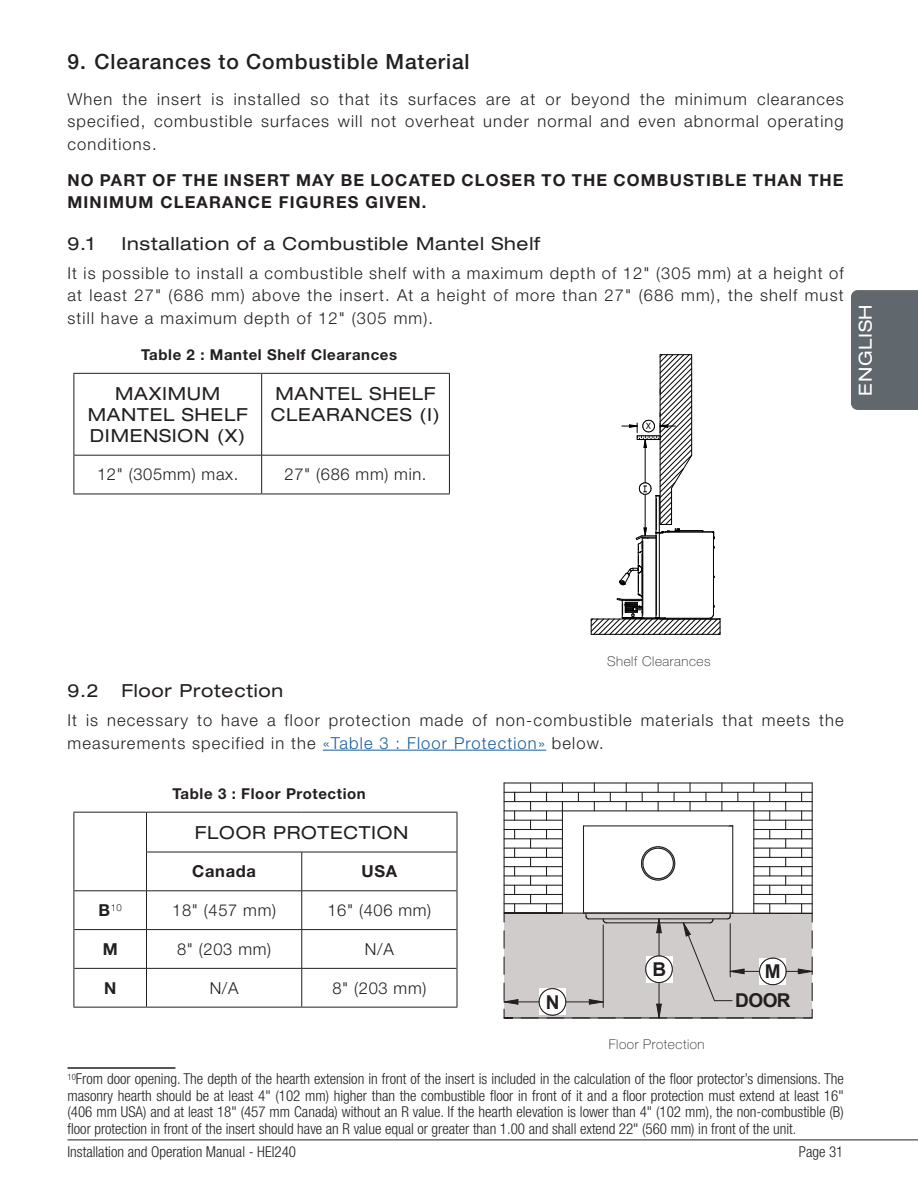
<style>
.page{position:relative;width:918px;height:1188px;background:#fff}
.page>*{position:absolute;margin:0;border:0;box-sizing:border-box;transform-origin:0 0}
.t1{font:500 21px "Helvetica Neue LT Std";letter-spacing:.04em;color:#231f20}
.t2{font:700 19.05px/29.2px "Arial";color:#231f20}
.Titre_Tableau_Centré{font:expanded 18px/21px "Helvetica Neue LT Std";letter-spacing:.04em;color:#231f20;text-align:center}
.t3{font:expanded 18px "Helvetica Neue LT Std";letter-spacing:.04em;color:#fff}
.Standard_Espacé{font:300 16.5px/22.5px "Helvetica Neue LT Std";letter-spacing:.07em;color:#231f20;text-align:justify}
.Standard_Espacé-2{font:700 16.5px/22.5px "Helvetica Neue LT Std";letter-spacing:.07em;color:#231f20}
.Texte_Tableau_centré{font:300 16.5px "Helvetica Neue LT Std";letter-spacing:.04em;color:#231f20}
.Texte_Tableau_centré-2{font:700 16.5px "Helvetica Neue LT Std";letter-spacing:.04em;color:#231f20}
.Note_de_bas_de_page{font:300 condensed 15px/16.5px "Helvetica Neue LT Std";color:#231f20;text-align:justify}
.t4{font:700 15px "Helvetica Neue LT Std";letter-spacing:.04em;color:#231f20}
.t5{font:100 13.5px "Helvetica Neue LT Std";letter-spacing:.04em;color:#231f20}
.Texte_Tableau_centré-3{font:300 9.6px "Helvetica Neue LT Std";color:#231f20}
.t6{font:9.3px "Myriad Pro";color:#000}
.t7{font:9.15px "Myriad Pro";color:#000}
.s1{color:#175d9e}
.s2{font-weight:700;font-size:16.5px}
</style>
<div class="page">
<hr style="left:68px;top:1140px;width:850px;height:1px;background:#231f20">
<div style="left:851px;top:290px;width:67px;height:120px;background:#60676d"></div>
<hr style="left:323px;top:750px;width:223px;height:1px;background:#175d9e">
<hr style="left:74px;top:373px;width:188px;height:1px;background:#231f20">
<hr style="left:74px;top:374px;width:1px;height:81px;background:#231f20">
<hr style="left:262px;top:373px;width:188px;height:1px;background:#231f20">
<hr style="left:449px;top:374px;width:1px;height:81px;background:#231f20">
<hr style="left:74px;top:455px;width:1px;height:39px;background:#231f20">
<hr style="left:449px;top:455px;width:1px;height:39px;background:#231f20">
<hr style="left:74px;top:494px;width:188px;height:1px;background:#231f20">
<hr style="left:262px;top:494px;width:188px;height:1px;background:#231f20">
<hr style="left:261px;top:374px;width:1px;height:81px;background:#231f20">
<hr style="left:74px;top:455px;width:188px;height:1px;background:#231f20">
<hr style="left:262px;top:455px;width:187px;height:1px;background:#231f20">
<hr style="left:261px;top:455px;width:1px;height:39px;background:#231f20">
<svg style="left:590px;top:354px;width:131px;height:281px"></svg>
<hr style="left:146px;top:813px;width:1px;height:39px;background:#231f20">
<hr style="left:146px;top:852px;width:156px;height:1px;background:#231f20">
<hr style="left:146px;top:852px;width:1px;height:39px;background:#231f20">
<hr style="left:302px;top:852px;width:155px;height:1px;background:#231f20">
<hr style="left:301px;top:852px;width:1px;height:39px;background:#231f20">
<hr style="left:74px;top:891px;width:73px;height:1px;background:#231f20">
<hr style="left:147px;top:891px;width:155px;height:1px;background:#231f20">
<hr style="left:146px;top:891px;width:1px;height:38px;background:#231f20">
<hr style="left:302px;top:891px;width:155px;height:1px;background:#231f20">
<hr style="left:301px;top:891px;width:1px;height:38px;background:#231f20">
<hr style="left:74px;top:929px;width:73px;height:1px;background:#231f20">
<hr style="left:147px;top:929px;width:155px;height:1px;background:#231f20">
<hr style="left:146px;top:930px;width:1px;height:38px;background:#231f20">
<hr style="left:302px;top:929px;width:155px;height:1px;background:#231f20">
<hr style="left:301px;top:930px;width:1px;height:38px;background:#231f20">
<hr style="left:74px;top:968px;width:73px;height:1px;background:#231f20">
<hr style="left:147px;top:968px;width:155px;height:1px;background:#231f20">
<hr style="left:146px;top:969px;width:1px;height:38px;background:#231f20">
<hr style="left:302px;top:968px;width:155px;height:1px;background:#231f20">
<hr style="left:301px;top:969px;width:1px;height:38px;background:#231f20">
<hr style="left:74px;top:812px;width:73px;height:1px;background:#231f20">
<hr style="left:74px;top:813px;width:1px;height:39px;background:#231f20">
<hr style="left:74px;top:852px;width:1px;height:39px;background:#231f20">
<hr style="left:147px;top:812px;width:155px;height:1px;background:#231f20">
<hr style="left:302px;top:812px;width:155px;height:1px;background:#231f20">
<hr style="left:457px;top:813px;width:1px;height:39px;background:#231f20">
<hr style="left:457px;top:852px;width:1px;height:39px;background:#231f20">
<hr style="left:74px;top:891px;width:1px;height:39px;background:#231f20">
<hr style="left:457px;top:891px;width:1px;height:39px;background:#231f20">
<hr style="left:74px;top:930px;width:1px;height:38px;background:#231f20">
<hr style="left:457px;top:930px;width:1px;height:38px;background:#231f20">
<hr style="left:74px;top:968px;width:1px;height:39px;background:#231f20">
<hr style="left:457px;top:968px;width:1px;height:39px;background:#231f20">
<hr style="left:74px;top:1007px;width:73px;height:1px;background:#231f20">
<hr style="left:147px;top:1007px;width:155px;height:1px;background:#231f20">
<hr style="left:302px;top:1007px;width:155px;height:1px;background:#231f20">
<hr style="left:504px;top:782px;width:308px;height:2px;background:#231f20">
<svg style="left:503px;top:783px;width:310px;height:236px"></svg>
<hr style="left:68px;top:1067px;width:108px;height:2px;background:#231f20">
<p class="t1" style="left:68px;top:49px;width:404px">9. Clearances to Combustible Material</p>
<p class="Standard_Espacé" style="left:68px;top:88px;width:778px">When the insert is installed so that its surfaces are at or beyond the minimum clearances specified, combustible surfaces will not overheat under normal and even abnormal operating conditions.</p>
<p class="Standard_Espacé-2" style="left:68px;top:168px;width:778px">NO PART OF THE INSERT MAY BE LOCATED CLOSER TO THE COMBUSTIBLE THAN THE<br>MINIMUM CLEARANCE FIGURES GIVEN.</p>
<p class="Titre_Tableau_Centré" style="left:68px;top:233px;width:29px">9.1</p>
<p class="Titre_Tableau_Centré" style="left:122px;top:233px;width:420px">Installation of a Combustible Mantel Shelf</p>
<p class="Standard_Espacé" style="left:68px;top:262px;width:778px">It is possible to install a combustible shelf with a maximum depth of 12" (305 mm) at a height of at least 27" (686 mm) above the insert. At a height of more than 27" (686 mm), the shelf must still have a maximum depth of 12" (305 mm).</p>
<p class="t4" style="left:141px;top:346px;width:258px">Table 2 : Mantel Shelf Clearances</p>
<p class="Titre_Tableau_Centré" style="left:88px;top:382px;width:161px">MAXIMUM<br>MANTEL SHELF<br>DIMENSION (X)</p>
<p class="Titre_Tableau_Centré" style="left:271px;top:382px;width:171px;text-align:left">MANTEL SHELF<br>CLEARANCES (I)</p>
<p class="Texte_Tableau_centré" style="left:97px;top:465px;width:143px">12" (305mm) max.</p>
<p class="Texte_Tableau_centré" style="left:285px;top:465px;width:143px">27" (686 mm) min.</p>
<p class="t6" style="left:646px;top:420px;width:7px">X</p>
<p class="t7" style="left:644px;top:483px;width:4px">I</p>
<p class="t3" style="left:854px;top:396px;width:93px;rotate:-90deg">ENGLISH</p>
<p class="t5" style="left:607px;top:654px;width:105px">Shelf Clearances</p>
<p class="Titre_Tableau_Centré" style="left:68px;top:680px;width:33px">9.2</p>
<p class="Titre_Tableau_Centré" style="left:122px;top:680px;width:163px">Floor Protection</p>
<p class="Standard_Espacé" style="left:68px;top:709px;width:778px">It is necessary to have a floor protection made of non-combustible materials that meets the measurements specified in the <span class="s1">«Table 3 : Floor Protection»</span> below.</p>
<p class="t4" style="left:173px;top:784px;width:195px">Table 3 : Floor Protection</p>
<p class="Titre_Tableau_Centré" style="left:195px;top:821px;width:215px">FLOOR PROTECTION</p>
<p class="Texte_Tableau_centré-2" style="left:192px;top:861px;width:65px">Canada</p>
<p class="Texte_Tableau_centré-2" style="left:362px;top:861px;width:37px">USA</p>
<p class="Texte_Tableau_centré-3" style="left:99px;top:901px;width:25px"><span class="s2">B</span>10</p>
<p class="Texte_Tableau_centré" style="left:172px;top:900px;width:105px">18" (457 mm)</p>
<p class="Texte_Tableau_centré" style="left:327px;top:900px;width:105px">16" (406 mm)</p>
<p class="Texte_Tableau_centré-2" style="left:103px;top:939px;width:16px">M</p>
<p class="Texte_Tableau_centré" style="left:177px;top:939px;width:96px">8" (203 mm)</p>
<p class="Texte_Tableau_centré" style="left:365px;top:939px;width:30px">N/A</p>
<p class="Texte_Tableau_centré-2" style="left:104px;top:978px;width:14px">N</p>
<p class="Texte_Tableau_centré" style="left:210px;top:978px;width:30px">N/A</p>
<p class="Texte_Tableau_centré" style="left:332px;top:978px;width:96px">8" (203 mm)</p>
<p class="t2" style="left:546px;top:988px;width:15px">N</p>
<p class="t2" style="left:652px;top:955px;width:15px">B</p>
<p class="t2" style="left:735px;top:957px;width:57px;text-indent:30px">M<br>DOOR</p>
<p class="t5" style="left:609px;top:1037px;width:97px">Floor Protection</p>
<p class="Note_de_bas_de_page" style="left:68px;top:1071px;width:778px"><sup>10</sup>From door opening. The depth of the hearth extension in front of the insert is included in the calculation of the floor protector’s dimensions. The masonry hearth should be at least 4" (102 mm) higher than the combustible floor in front of it and a floor protection must extend at least 16" (406 mm USA) and at least 18" (457 mm Canada) without an R value. If the hearth elevation is lower than 4" (102 mm), the non-combustible (B) floor protection in front of the insert should have an R value equal or greater than 1.00 and shall extend 22" (560 mm) in front of the unit.</p>
<p class="Note_de_bas_de_page" style="left:68px;top:1144px;width:230px">Installation and Operation Manual - HEI240</p>
<p class="Note_de_bas_de_page" style="left:799px;top:1144px;width:46px">Page 31</p>
</div>
